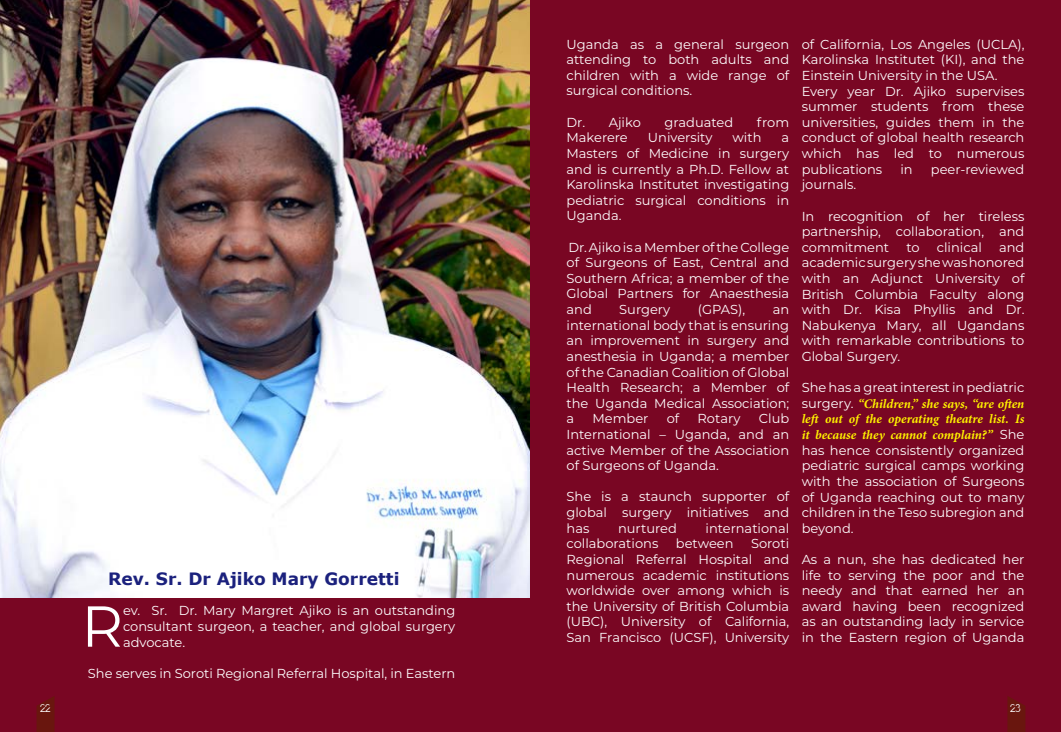
<style>
.page{position:relative;width:1061px;height:732px;background:#fff}
.page>*{position:absolute;margin:0;border:0;box-sizing:border-box;transform-origin:0 0}
.t1{font:57.6px "Montserrat";color:#fff}
.t2{font:700 17px "Verdana";color:#1b217d}
.t3{font:13px/15.6px "Montserrat";color:#fff;text-align:justify}
.t4{font:italic 700 13px/15.6px "Minion Pro";letter-spacing:-.005em;color:#fff200;text-align:justify}
.t5{font:12px "BIRTHOFAHERO";color:#fff}
.s1{font-family:"Montserrat";font-weight:400;font-style:normal;color:#fff}
</style>
<div class="page">
<img style="left:0;top:0;width:530px;height:598px">
<div style="left:0;top:598px;width:530px;height:133px;background:#790623"></div>
<div style="left:530px;top:0;width:530px;height:731px;background:#790623"></div>
<svg style="left:37px;top:696px;width:17px;height:35px"></svg>
<svg style="left:1007px;top:696px;width:18px;height:35px"></svg>
<h2 class="t2" style="left:108px;top:566px;width:292px">Rev. Sr. Dr Ajiko Mary Gorretti</h2>
<h1 class="t1" style="left:81px;top:586px;width:43px">R</h1>
<p class="t3" style="left:123px;top:602px;width:334px">ev. Sr. Dr. Mary Margret Ajiko is an outstanding consultant surgeon, a teacher, and global surgery advocate.</p>
<p class="t3" style="left:88px;top:664px;width:369px">She serves in Soroti Regional Referral Hospital, in Eastern</p>
<p class="t3" style="left:566px;top:36px;width:224px">Uganda as a general surgeon attending to both adults and children with a wide range of surgical conditions.</p>
<p class="t3" style="left:566px;top:114px;width:76px">Dr. Ajiko</p>
<p class="t3" style="left:664px;top:114px;width:70px">graduated</p>
<p class="t3" style="left:756px;top:114px;width:34px">from</p>
<p class="t3" style="left:566px;top:129px;width:63px">Makerere</p>
<p class="t3" style="left:647px;top:129px;width:66px">University</p>
<p class="t3" style="left:732px;top:129px;width:31px">with</p>
<p class="t3" style="left:566px;top:129px;width:224px;text-indent:215px">a Masters of Medicine in surgery and is currently a Ph.D. Fellow at Karolinska Institutet investigating pediatric surgical conditions in Uganda.</p>
<p class="t3" style="left:566px;top:239px;width:224px">Dr. Ajiko is a Member of the College of Surgeons of East, Central and Southern Africa; a member of the Global Partners for Anaesthesia and</p>
<p class="t3" style="left:619px;top:301px;width:53px">Surgery</p>
<p class="t3" style="left:697px;top:301px;width:49px">(GPAS),</p>
<p class="t3" style="left:566px;top:301px;width:224px;text-indent:206px">an international body that is ensuring an improvement in surgery and anesthesia in Uganda; a member of the Canadian Coalition of Global Health Research; a Member of the Uganda Medical Association; a</p>
<p class="t3" style="left:592px;top:410px;width:57px">Member</p>
<p class="t3" style="left:666px;top:410px;width:14px">of</p>
<p class="t3" style="left:697px;top:410px;width:44px">Rotary</p>
<p class="t3" style="left:566px;top:410px;width:224px;text-indent:192px">Club International – Uganda, and an active Member of the Association of Surgeons of Uganda.</p>
<p class="t3" style="left:566px;top:488px;width:224px">She is a staunch supporter of global surgery initiatives and has</p>
<p class="t3" style="left:618px;top:519px;width:60px">nurtured</p>
<p class="t3" style="left:705px;top:519px;width:85px">international</p>
<p class="t3" style="left:566px;top:535px;width:93px">collaborations</p>
<p class="t3" style="left:675px;top:535px;width:59px">between</p>
<p class="t3" style="left:566px;top:535px;width:224px;text-indent:184px">Soroti Regional Referral Hospital and numerous academic institutions worldwide over among which is the University of British Columbia (UBC), University of California, San Francisco (UCSF), University</p>
<p class="t3" style="left:801px;top:36px;width:224px;text-align:left">of California, Los Angeles (UCLA),<br>Karolinska Institutet (KI), and the<br>Einstein University in the USA.<br>Every year Dr. Ajiko supervises summer students from these universities, guides them in the conduct of global health research which has led to numerous publications</p>
<p class="t3" style="left:900px;top:161px;width:14px">in</p>
<p class="t3" style="left:930px;top:161px;width:95px">peer-reviewed</p>
<p class="t3" style="left:801px;top:176px;width:56px">journals.</p>
<p class="t3" style="left:801px;top:207px;width:224px">In recognition of her tireless partnership, collaboration, and commitment</p>
<p class="t3" style="left:801px;top:239px;width:224px;text-indent:197px">and academic surgery she was honored with an Adjunct University of British Columbia Faculty along with Dr. Kisa Phyllis and Dr.<br>Nabukenya Mary, all Ugandans with remarkable contributions to Global Surgery.</p>
<p class="t3" style="left:801px;top:379px;width:224px">She has a great interest in pediatric</p>
<p class="t4" style="left:801px;top:395px;width:224px"><span class="s1">surgery.</span> “Children,” she says, “are often left out of the operating theatre list. Is it because they cannot complain?” <span class="s1">She</span></p>
<p class="t3" style="left:801px;top:441px;width:224px">has hence consistently organized pediatric surgical camps working with the association of Surgeons of Uganda reaching out to many children in the Teso subregion and beyond.</p>
<p class="t3" style="left:801px;top:551px;width:224px">As a nun, she has dedicated her life to serving the poor and the needy and that earned her an award having been recognized as an outstanding lady in service in the Eastern region of Uganda</p>
<p class="t3" style="left:906px;top:239px;width:15px">to</p>
<p class="t3" style="left:936px;top:239px;width:46px">clinical</p>
<p class="t5" style="left:40px;top:701px;width:12px">22</p>
<p class="t5" style="left:1010px;top:701px;width:11px">23</p>
</div>
